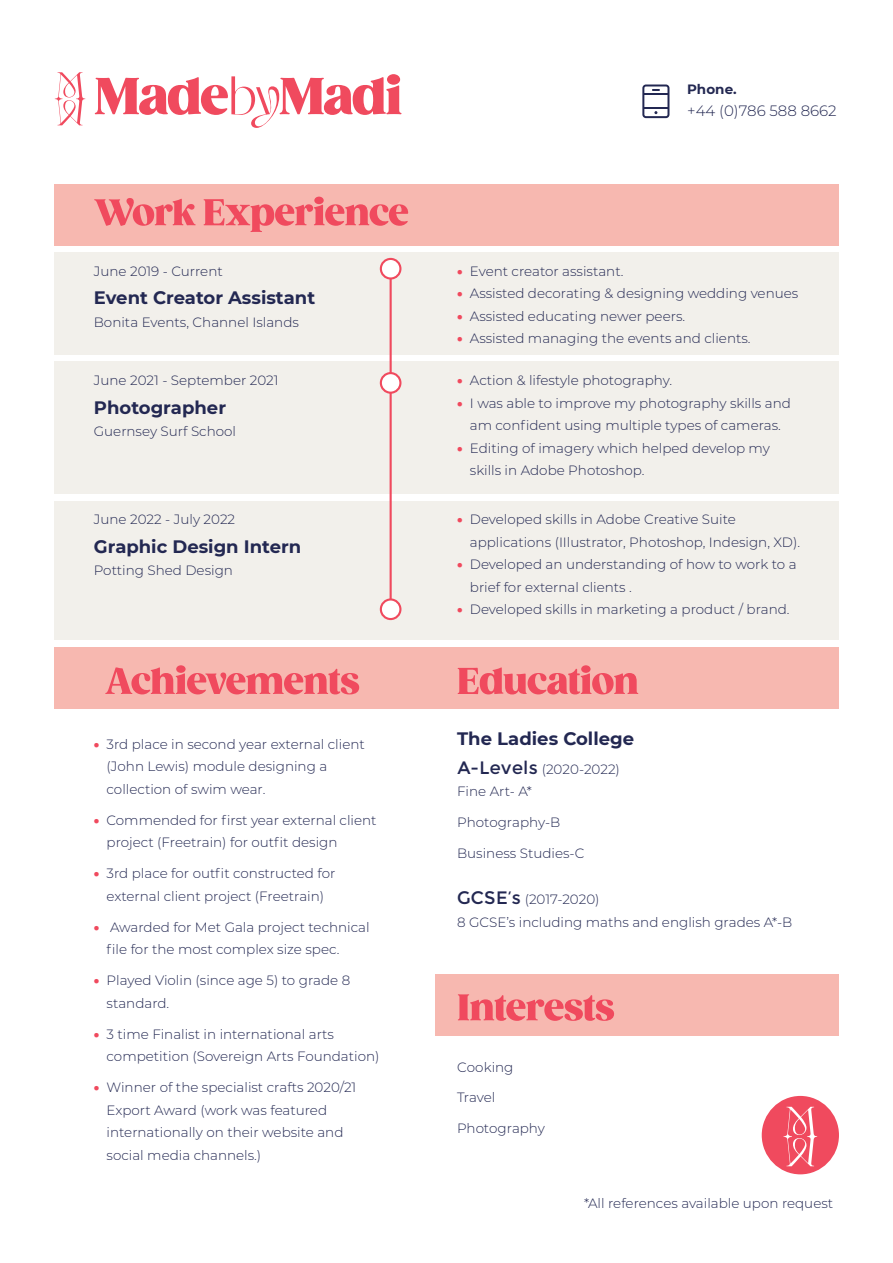
<style>
.page{position:relative;width:893px;height:1263px;background:#fff}
.page>*{position:absolute;margin:0;border:0;box-sizing:border-box;transform-origin:0 0}
.t1{font:700 18px "Montserrat";color:#232852}
.t2{font:300 15px "Montserrat";color:#232852}
.t3{font:300 13.5px/22.5px "Montserrat";color:#232852}
.t4{font:700 13.5px "Montserrat";letter-spacing:.005em;color:#232852}
.s1{font-weight:900;color:#f04a5e}
.s2{font-weight:400;font-size:18px}
</style>
<div class="page">
<div style="left:54px;top:647px;width:785px;height:61px;background:#f7b8b0"></div>
<div style="left:54px;top:184px;width:785px;height:61px;background:#f7b8b0"></div>
<div style="left:54px;top:252px;width:785px;height:103px;background:#f2f0eb"></div>
<div style="left:54px;top:501px;width:785px;height:138px;background:#f2f0eb"></div>
<div style="left:54px;top:361px;width:785px;height:133px;background:#f2f0eb"></div>
<svg style="left:94px;top:197px;width:314px;height:35px"></svg>
<hr style="left:390px;top:269px;width:2px;height:340px;background:#f04a5e">
<div style="left:381px;top:259px;width:19px;height:19px;background:#fff;border-radius:50%"></div>
<div style="left:380px;top:258px;width:21px;height:22px;border:2px solid #f04a5e;border-radius:50%"></div>
<div style="left:381px;top:373px;width:19px;height:20px;background:#fff;border-radius:50%"></div>
<div style="left:380px;top:372px;width:21px;height:22px;border:2px solid #f04a5e;border-radius:50%"></div>
<div style="left:381px;top:599px;width:19px;height:20px;background:#fff;border-radius:50%"></div>
<div style="left:380px;top:598px;width:21px;height:22px;border:2px solid #f04a5e;border-radius:50%"></div>
<svg style="left:642px;top:84px;width:27px;height:34px"></svg>
<div style="left:436px;top:974px;width:403px;height:62px;background:#f7b8b0"></div>
<svg style="left:105px;top:665px;width:255px;height:29px"></svg>
<svg style="left:458px;top:994px;width:156px;height:27px"></svg>
<svg style="left:458px;top:665px;width:180px;height:29px"></svg>
<svg style="left:55px;top:72px;width:30px;height:53px"></svg>
<svg style="left:95px;top:74px;width:306px;height:54px"></svg>
<svg style="left:762px;top:1096px;width:77px;height:78px"></svg>
<p class="t3" style="left:94px;top:259px;width:130px">June 2019 - Current</p>
<h1 class="t1" style="left:94px;top:285px;width:223px">Event Creator Assistant</h1>
<p class="t3" style="left:94px;top:310px;width:207px">Bonita Events, Channel Islands</p>
<p class="t3" style="left:94px;top:369px;width:186px">June 2021 - September 2021</p>
<h1 class="t1" style="left:94px;top:394px;width:134px">Photographer</h1>
<p class="t3" style="left:94px;top:420px;width:144px">Guernsey Surf School</p>
<p class="t3" style="left:94px;top:508px;width:143px">June 2022 - July 2022</p>
<h1 class="t1" style="left:94px;top:533px;width:209px">Graphic Design Intern</h1>
<p class="t3" style="left:94px;top:559px;width:141px">Potting Shed Design</p>
<p class="t3" style="left:107px;top:732px;width:260px;text-indent:-13px"><span class="s1">•</span> 3rd place in second year external client (John Lewis) module designing a collection of swim wear.</p>
<p class="t3" style="left:107px;top:808px;width:271px;text-indent:-13px"><span class="s1">•</span> Commended for first year external client project (Freetrain) for outfit design</p>
<p class="t3" style="left:94px;top:862px;width:243px;text-align:center"><span class="s1">•</span> 3rd place for outfit constructed for external client project (Freetrain)</p>
<p class="t3" style="left:107px;top:915px;width:265px;text-indent:-13px"><span class="s1">•</span> Awarded for Met Gala project technical file for the most complex size spec.</p>
<p class="t3" style="left:107px;top:969px;width:245px;text-indent:-13px"><span class="s1">•</span> Played Violin (since age 5) to grade 8 standard.</p>
<p class="t3" style="left:107px;top:1022px;width:274px;text-indent:-13px"><span class="s1">•</span> 3 time Finalist in international arts competition (Sovereign Arts Foundation)</p>
<p class="t3" style="left:107px;top:1076px;width:251px;text-indent:-13px"><span class="s1">•</span> Winner of the specialist crafts 2020/21<br>Export Award (work was featured internationally on their website and social media channels.)</p>
<p class="t4" style="left:687px;top:79px;width:51px">Phone.</p>
<p class="t2" style="left:687px;top:101px;width:151px">+44 (0)786 588 8662</p>
<p class="t3" style="left:457px;top:259px;width:168px"><span class="s1">•</span> Event creator assistant.</p>
<p class="t3" style="left:457px;top:282px;width:343px"><span class="s1">•</span> Assisted decorating &amp; designing wedding venues</p>
<p class="t3" style="left:457px;top:304px;width:230px"><span class="s1">•</span> Assisted educating newer peers.</p>
<p class="t3" style="left:457px;top:327px;width:295px"><span class="s1">•</span> Assisted managing the events and clients.</p>
<p class="t3" style="left:457px;top:369px;width:216px"><span class="s1">•</span> Action &amp; lifestyle photography.</p>
<p class="t3" style="left:457px;top:391px;width:335px;text-align:center"><span class="s1">•</span> I was able to improve my photography skills and am confident using multiple types of cameras.</p>
<p class="t3" style="left:470px;top:436px;width:302px;text-indent:-13px"><span class="s1">•</span> Editing of imagery which helped develop my skills in Adobe Photoshop.</p>
<p class="t3" style="left:470px;top:508px;width:332px;text-indent:-13px"><span class="s1">•</span> Developed skills in Adobe Creative Suite applications (IIlustrator, Photoshop, Indesign, XD).</p>
<p class="t3" style="left:470px;top:553px;width:328px;text-indent:-13px"><span class="s1">•</span> Developed an understanding of how to work to a brief for external clients .</p>
<p class="t3" style="left:457px;top:598px;width:334px"><span class="s1">•</span> Developed skills in marketing a product / brand.</p>
<h1 class="t1" style="left:457px;top:726px;width:178px">The Ladies College</h1>
<p class="t3" style="left:457px;top:757px;width:164px"><span class="s2">A-Levels</span> (2020-2022)<br>Fine Art- A*</p>
<p class="t3" style="left:457px;top:811px;width:105px">Photography-B</p>
<p class="t3" style="left:457px;top:842px;width:129px">Business Studies-C</p>
<p class="t3" style="left:457px;top:888px;width:337px"><span class="s2">GCSE’s</span> (2017-2020)<br>8 GCSE’s including maths and english grades A*-B</p>
<p class="t3" style="left:457px;top:1055px;width:58px">Cooking</p>
<p class="t3" style="left:457px;top:1086px;width:40px">Travel</p>
<p class="t3" style="left:457px;top:1116px;width:89px">Photography</p>
<p class="t3" style="left:584px;top:1191px;width:250px">*All references available upon request</p>
</div>
